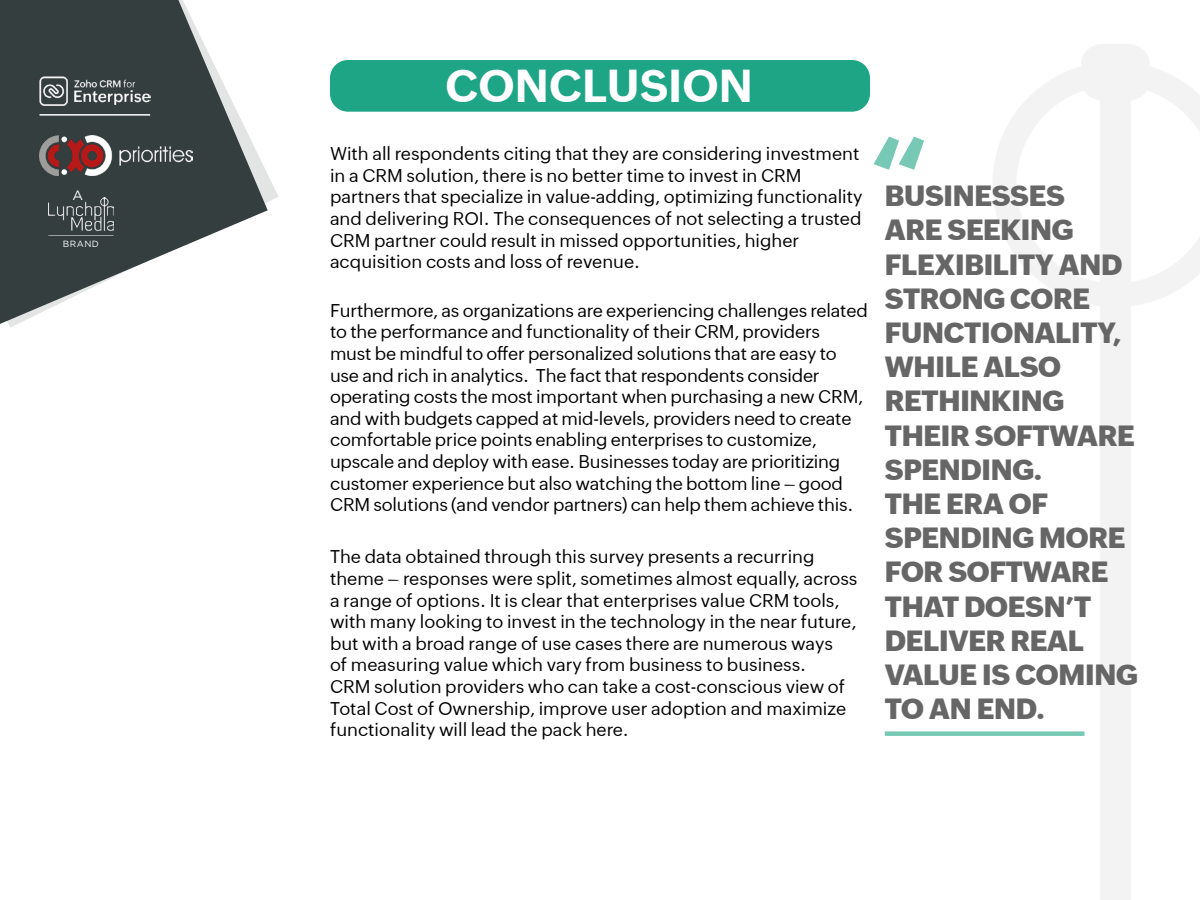
<style>
.page{position:relative;width:1200px;height:900px;background:#fff}
.page>*{position:absolute;margin:0;border:0;box-sizing:border-box;transform-origin:0 0}
.t1{font:700 120px "Zoho Puvi";color:#77c9b6}
.t2{font:700 45px "Zoho Puvi";color:#fff}
.t3{font:800 28.5px/34.2px "Zoho Puvi";letter-spacing:-.01em;color:#666}
.t4{font:18px/21.6px "Zoho Puvi";color:#000}
.t5{font:13.5px "Gotham";color:#fff}
.t6{font:9px "Gotham";letter-spacing:.05em;color:#fff}
</style>
<div class="page">
<svg style="left:0;top:0;width:268px;height:327px;fill:#353e3f"></svg>
<img style="left:39px;top:135px;width:154px;height:40px">
<hr style="left:39px;top:114px;width:111px;height:2px;background:#fff">
<img style="left:48px;top:197px;width:66px;height:33px">
<svg style="left:48px;top:235px;width:66px;height:1px"></svg>
<img style="left:39px;top:76px;width:111px;height:29px">
<div style="left:330px;top:60px;width:540px;height:52px;background:#1da586;border-radius:18px"></div>
<div style="left:885px;top:731px;width:200px;height:5px;background:#77c9b6"></div>
<p class="t5" style="left:72px;top:186px;width:12px">A</p>
<p class="t6" style="left:63px;top:238px;width:37px">BRAND</p>
<h2 class="t2" style="left:446px;top:51px;width:309px">CONCLUSION</h2>
<h1 class="t1" style="left:870px;top:88px;width:59px">“</h1>
<p class="t4" style="left:330px;top:141px;width:534px">With all respondents citing that they are considering investment in a CRM solution, there is no better time to invest in CRM partners that specialize in value-adding, optimizing functionality and delivering ROI. The consequences of not selecting a trusted CRM partner could result in missed opportunities, higher acquisition costs and loss of revenue.</p>
<p class="t4" style="left:330px;top:298px;width:539px">Furthermore, as organizations are experiencing challenges related to the performance and functionality of their CRM, providers<br>must be mindful to offer personalized solutions that are easy to use and rich in analytics. The fact that respondents consider operating costs the most important when purchasing a new CRM, and with budgets capped at mid-levels, providers need to create comfortable price points enabling enterprises to customize, upscale and deploy with ease. Businesses today are prioritizing customer experience but also watching the bottom line – good CRM solutions (and vendor partners) can help them achieve this.</p>
<p class="t4" style="left:330px;top:545px;width:529px">The data obtained through this survey presents a recurring theme – responses were split, sometimes almost equally, across a range of options. It is clear that enterprises value CRM tools, with many looking to invest in the technology in the near future, but with a broad range of use cases there are numerous ways<br>of measuring value which vary from business to business.<br>CRM solution providers who can take a cost-conscious view of Total Cost of Ownership, improve user adoption and maximize functionality will lead the pack here.</p>
<h3 class="t3" style="left:885px;top:176px;width:254px">BUSINESSES<br>ARE SEEKING<br>FLEXIBILITY AND<br>STRONG CORE<br>FUNCTIONALITY,<br>WHILE ALSO<br>RETHINKING<br>THEIR SOFTWARE<br>SPENDING.<br>THE ERA OF<br>SPENDING MORE<br>FOR SOFTWARE<br>THAT DOESN’T<br>DELIVER REAL<br>VALUE IS COMING<br>TO AN END.</h3>
</div>
